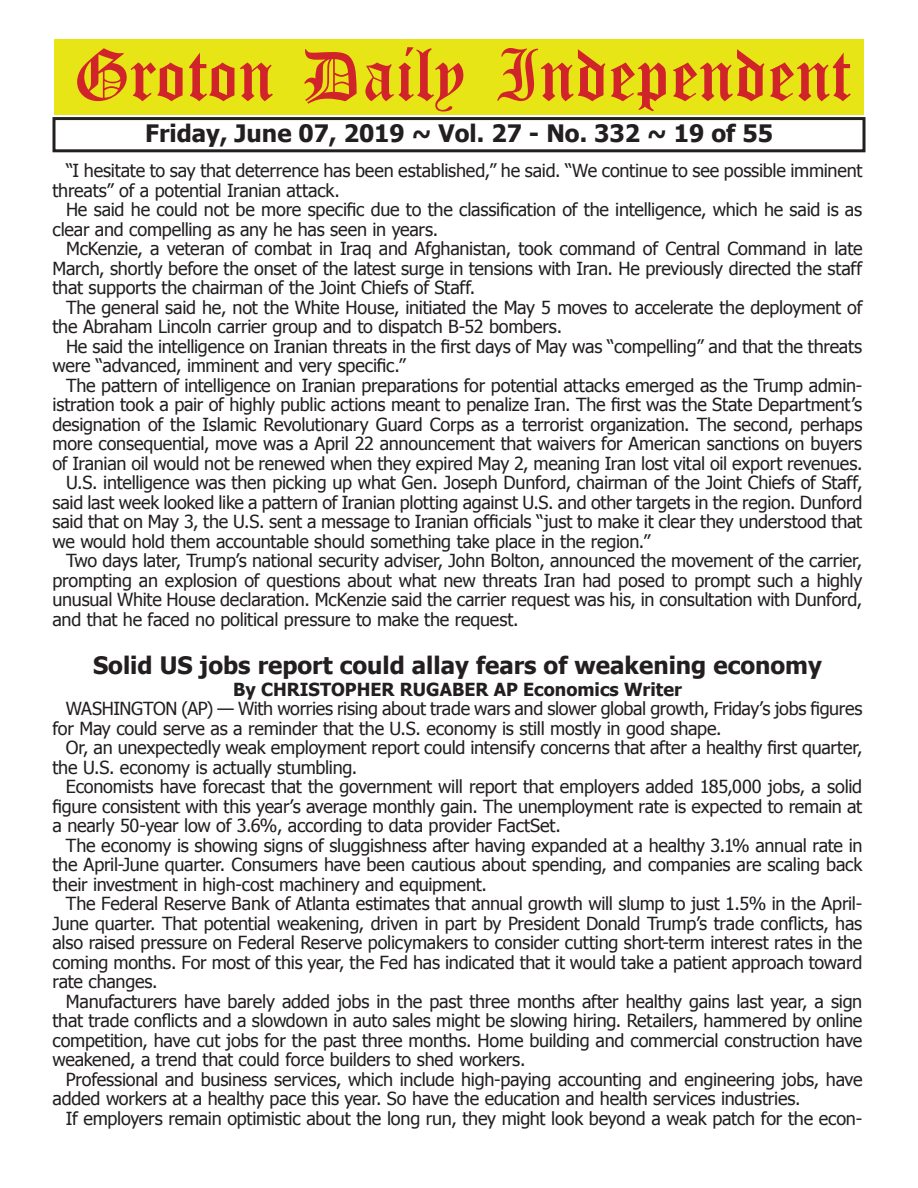
<style>
.page{position:relative;width:918px;height:1188px;background:#fff}
.page>*{position:absolute;margin:0;border:0;box-sizing:border-box;transform-origin:0 0}
.t1{font:54px "Old English Five";color:#d1232a}
.t2{font:700 24px "Tahoma";color:#231f20}
.t3{font:18px/19.5px "Tahoma";letter-spacing:-.015em;color:#231f20}
.t4{font:700 18px "Tahoma";color:#231f20}
</style>
<div class="page">
<div style="left:52px;top:117px;width:814px;height:35px;border:3px solid #231f20"></div>
<div style="left:54px;top:40px;width:810px;height:75px;background:#e7e515"></div>
<h1 class="t1" style="left:73px;top:50px;width:779px">Groton Daily Independent</h1>
<h2 class="t2" style="left:145px;top:116px;width:629px">Friday, June 07, 2019 ~ Vol. 27 - No. 332 ~ 19 of 55</h2>
<p class="t3" style="left:52px;top:160px;width:811px;text-indent:14px">“I hesitate to say that deterrence has been established,” he said. “We continue to see possible imminent threats” of a potential Iranian attack.</p>
<p class="t3" style="left:52px;top:199px;width:811px;text-indent:14px">He said he could not be more specific due to the classification of the intelligence, which he said is as clear and compelling as any he has seen in years.</p>
<p class="t3" style="left:52px;top:238px;width:812px;text-align:justify;text-indent:14px">McKenzie, a veteran of combat in Iraq and Afghanistan, took command of Central Command in late March, shortly before the onset of the latest surge in tensions with Iran. He previously directed the staff that supports the chairman of the Joint Chiefs of Staff.</p>
<p class="t3" style="left:52px;top:297px;width:811px;text-indent:14px">The general said he, not the White House, initiated the May 5 moves to accelerate the deployment of the Abraham Lincoln carrier group and to dispatch B-52 bombers.</p>
<p class="t3" style="left:52px;top:336px;width:811px;text-indent:14px">He said the intelligence on Iranian threats in the first days of May was “compelling” and that the threats were “advanced, imminent and very specific.”</p>
<p class="t3" style="left:66px;top:375px;width:798px">The pattern of intelligence on Iranian preparations for potential attacks emerged as the Trump admin-</p>
<p class="t3" style="left:52px;top:394px;width:811px">istration took a pair of highly public actions meant to penalize Iran. The first was the State Department’s</p>
<p class="t3" style="left:52px;top:414px;width:811px">designation of the Islamic Revolutionary Guard Corps as a terrorist organization. The second, perhaps</p>
<p class="t3" style="left:52px;top:433px;width:811px">more consequential, move was a April 22 announcement that waivers for American sanctions on buyers</p>
<p class="t3" style="left:52px;top:453px;width:812px">of Iranian oil would not be renewed when they expired May 2, meaning Iran lost vital oil export revenues.</p>
<p class="t3" style="left:66px;top:472px;width:798px">U.S. intelligence was then picking up what Gen. Joseph Dunford, chairman of the Joint Chiefs of Staff,</p>
<p class="t3" style="left:52px;top:492px;width:811px">said last week looked like a pattern of Iranian plotting against U.S. and other targets in the region. Dunford</p>
<p class="t3" style="left:52px;top:511px;width:811px">said that on May 3, the U.S. sent a message to Iranian officials “just to make it clear they understood that</p>
<p class="t3" style="left:52px;top:531px;width:599px">we would hold them accountable should something take place in the region.”</p>
<p class="t3" style="left:66px;top:550px;width:798px">Two days later, Trump’s national security adviser, John Bolton, announced the movement of the carrier,</p>
<p class="t3" style="left:52px;top:570px;width:811px">prompting an explosion of questions about what new threats Iran had posed to prompt such a highly</p>
<p class="t3" style="left:52px;top:589px;width:811px">unusual White House declaration. McKenzie said the carrier request was his, in consultation with Dunford,</p>
<p class="t3" style="left:52px;top:609px;width:468px">and that he faced no political pressure to make the request.</p>
<h2 class="t2" style="left:93px;top:649px;width:730px">Solid US jobs report could allay fears of weakening economy</h2>
<p class="t4" style="left:233px;top:677px;width:450px">By CHRISTOPHER RUGABER AP Economics Writer</p>
<p class="t3" style="left:52px;top:698px;width:811px;text-indent:14px">WASHINGTON (AP) — With worries rising about trade wars and slower global growth, Friday’s jobs figures for May could serve as a reminder that the U.S. economy is still mostly in good shape.</p>
<p class="t3" style="left:52px;top:737px;width:812px;text-indent:14px">Or, an unexpectedly weak employment report could intensify concerns that after a healthy first quarter, the U.S. economy is actually stumbling.</p>
<p class="t3" style="left:52px;top:776px;width:811px;text-align:justify;text-indent:14px">Economists have forecast that the government will report that employers added 185,000 jobs, a solid figure consistent with this year’s average monthly gain. The unemployment rate is expected to remain at a nearly 50-year low of 3.6%, according to data provider FactSet.</p>
<p class="t3" style="left:52px;top:835px;width:812px;text-align:justify;text-indent:14px">The economy is showing signs of sluggishness after having expanded at a healthy 3.1% annual rate in the April-June quarter. Consumers have been cautious about spending, and companies are scaling back their investment in high-cost machinery and equipment.</p>
<p class="t3" style="left:52px;top:893px;width:811px;text-align:justify;text-indent:14px">The Federal Reserve Bank of Atlanta estimates that annual growth will slump to just 1.5% in the April-June quarter. That potential weakening, driven in part by President Donald Trump’s trade conflicts, has also raised pressure on Federal Reserve policymakers to consider cutting short-term interest rates in the coming months. For most of this year, the Fed has indicated that it would take a patient approach toward rate changes.</p>
<p class="t3" style="left:52px;top:991px;width:811px;text-align:justify;text-indent:14px">Manufacturers have barely added jobs in the past three months after healthy gains last year, a sign that trade conflicts and a slowdown in auto sales might be slowing hiring. Retailers, hammered by online competition, have cut jobs for the past three months. Home building and commercial construction have weakened, a trend that could force builders to shed workers.</p>
<p class="t3" style="left:52px;top:1069px;width:812px;text-indent:14px">Professional and business services, which include high-paying accounting and engineering jobs, have added workers at a healthy pace this year. So have the education and health services industries.</p>
<p class="t3" style="left:66px;top:1108px;width:798px">If employers remain optimistic about the long run, they might look beyond a weak patch for the econ-</p>
</div>
